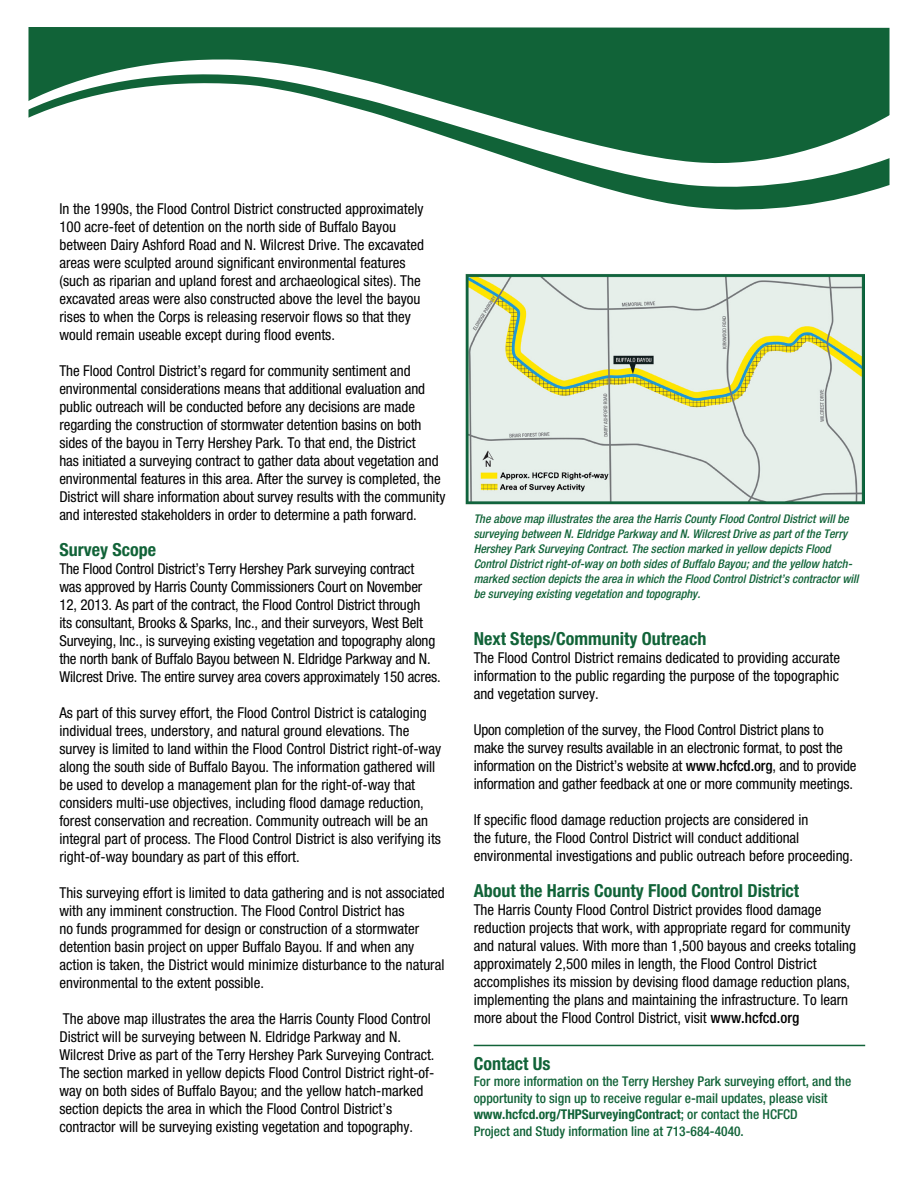
<style>
.page{position:relative;width:918px;height:1188px;background:#fff}
.page>*{position:absolute;margin:0;border:0;box-sizing:border-box;transform-origin:0 0}
.t1{font:700 condensed 18px "Helvetica Neue";color:#116338}
.t2{font:condensed 15px/18px "Helvetica Neue";color:#000}
.t3{font:500 condensed 13.5px/16.5px "Helvetica Neue";color:#116338}
.t4{font:italic 500 condensed 12px/15px "Helvetica Neue";color:#116338}
.s1{font-weight:500}
.s2{font-weight:700}
</style>
<div class="page">
<svg style="left:28px;top:27px;width:862px;height:183px;fill:#116338"></svg>
<svg style="left:28px;top:57px;width:862px;height:134px"></svg>
<hr style="left:474px;top:1045px;width:391px;height:1px;background:#116338">
<img style="left:466px;top:274px;width:398px;height:231px">
<p class="t2" style="left:59px;top:200px;width:366px">In the 1990s, the Flood Control District constructed approximately 100 acre-feet of detention on the north side of Buffalo Bayou between Dairy Ashford Road and N. Wilcrest Drive. The excavated areas were sculpted around significant environmental features (such as riparian and upland forest and archaeological sites). The excavated areas were also constructed above the level the bayou rises to when the Corps is releasing reservoir flows so that they would remain useable except during flood events.</p>
<p class="t2" style="left:59px;top:362px;width:388px">The Flood Control District’s regard for community sentiment and environmental considerations means that additional evaluation and public outreach will be conducted before any decisions are made regarding the construction of stormwater detention basins on both sides of the bayou in Terry Hershey Park. To that end, the District<br>has initiated a surveying contract to gather data about vegetation and environmental features in this area. After the survey is completed, the District will share information about survey results with the community and interested stakeholders in order to determine a path forward.</p>
<p class="t1" style="left:59px;top:539px;width:98px">Survey Scope</p>
<p class="t2" style="left:59px;top:560px;width:383px">The Flood Control District’s Terry Hershey Park surveying contract<br>was approved by Harris County Commissioners Court on November 12, 2013. As part of the contract, the Flood Control District through<br>its consultant, Brooks &amp; Sparks, Inc., and their surveyors, West Belt Surveying, Inc., is surveying existing vegetation and topography along the north bank of Buffalo Bayou between N. Eldridge Parkway and N.<br>Wilcrest Drive. The entire survey area covers approximately 150 acres.</p>
<p class="t2" style="left:59px;top:704px;width:383px">As part of this survey effort, the Flood Control District is cataloging individual trees, understory, and natural ground elevations. The survey is limited to land within the Flood Control District right-of-way along the south side of Buffalo Bayou. The information gathered will be used to develop a management plan for the right-of-way that considers multi-use objectives, including flood damage reduction, forest conservation and recreation. Community outreach will be an integral part of process. The Flood Control District is also verifying its right-of-way boundary as part of this effort.</p>
<p class="t2" style="left:59px;top:884px;width:387px">This surveying effort is limited to data gathering and is not associated with any imminent construction. The Flood Control District has<br>no funds programmed for design or construction of a stormwater detention basin project on upper Buffalo Bayou. If and when any action is taken, the District would minimize disturbance to the natural environmental to the extent possible.</p>
<p class="t2" style="left:59px;top:1010px;width:377px">The above map illustrates the area the Harris County Flood Control District will be surveying between N. Eldridge Parkway and N.<br>Wilcrest Drive as part of the Terry Hershey Park Surveying Contract.<br>The section marked in yellow depicts Flood Control District right-of&shy;way on both sides of Buffalo Bayou; and the yellow hatch-marked section depicts the area in which the Flood Control District’s contractor will be surveying existing vegetation and topography.</p>
<p class="t4" style="left:474px;top:511px;width:386px">The above map illustrates the area the Harris County Flood Control District will be surveying between N. Eldridge Parkway and N. Wilcrest Drive as part of the Terry Hershey Park Surveying Contract. The section marked in yellow depicts Flood Control District right-of-way on both sides of Buffalo Bayou; and the yellow hatch&shy;marked section depicts the area in which the Flood Control District’s contractor will be surveying existing vegetation and topography.</p>
<p class="t1" style="left:474px;top:628px;width:234px">Next Steps/Community Outreach</p>
<p class="t2" style="left:474px;top:649px;width:368px;text-align:justify">The Flood Control District remains dedicated to providing accurate information to the public regarding the purpose of the topographic and vegetation survey.</p>
<p class="t2" style="left:474px;top:721px;width:384px">Upon completion of the survey, the Flood Control District plans to make the survey results available in an electronic format, to post the information on the District’s website at <span class="s1">www.hcfcd.org</span>, and to provide information and gather feedback at one or more community meetings.</p>
<p class="t2" style="left:474px;top:811px;width:381px">If specific flood damage reduction projects are considered in<br>the future, the Flood Control District will conduct additional environmental investigations and public outreach before proceeding.</p>
<p class="t1" style="left:474px;top:880px;width:327px">About the Harris County Flood Control District</p>
<p class="t2" style="left:474px;top:901px;width:384px">The Harris County Flood Control District provides flood damage reduction projects that work, with appropriate regard for community and natural values. With more than 1,500 bayous and creeks totaling approximately 2,500 miles in length, the Flood Control District accomplishes its mission by devising flood damage reduction plans, implementing the plans and maintaining the infrastructure. To learn more about the Flood Control District, visit <span class="s1">www.hcfcd.org</span></p>
<p class="t1" style="left:474px;top:1052px;width:78px">Contact Us</p>
<p class="t3" style="left:474px;top:1073px;width:379px">For more information on the Terry Hershey Park surveying effort, and the opportunity to sign up to receive regular e-mail updates, please visit <span class="s2">www.hcfcd.org/THPSurveyingContract</span>; or contact the HCFCD<br>Project and Study information line at 713-684-4040.</p>
</div>
